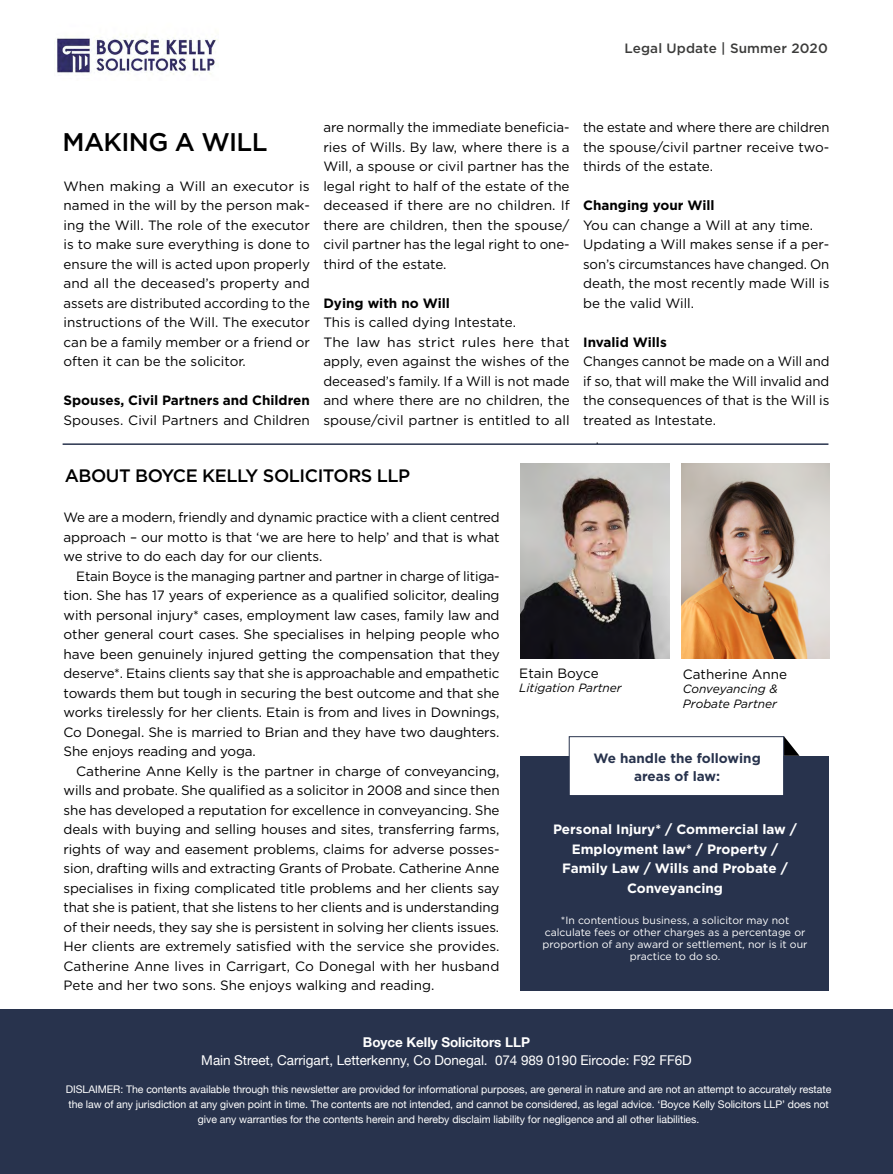
<style>
.page{position:relative;width:893px;height:1174px;background:#fff}
.page>*{position:absolute;margin:0;border:0;box-sizing:border-box;transform-origin:0 0}
.t1{font:500 25.5px "Gotham";letter-spacing:-.025em;color:#000}
.t2{font:500 18px "Gotham";letter-spacing:-.025em;color:#000}
.t3{font:13.5px/19.5px "Gotham";color:#000;text-align:justify}
.t4{font:700 13.5px/19.5px "Gotham";color:#fff;text-align:center}
.t5{font:700 13.5px "Gotham";color:#000}
.t6{font:13.5px "Helvetica Neue";letter-spacing:-.005em;color:#fff}
.t7{font:700 13.5px/18px "Gotham";color:#28334d;text-align:center}
.t8{font:700 13.5px "Helvetica Neue";letter-spacing:-.005em;color:#fff}
.t9{font:500 13.5px "Gotham";letter-spacing:.01em;color:#3c3c3b}
.t10{font:italic 12px/14.4px "Gotham";letter-spacing:-.005em;color:#000}
.t11{font:10.5px/15px "Helvetica Neue";letter-spacing:-.005em;color:#fff;text-align:center}
.t12{font:10.5px/12px "Gotham";color:#fff;text-align:center}
</style>
<div class="page">
<img style="left:54px;top:34px;width:165px;height:41px">
<div style="left:0;top:1009px;width:893px;height:165px;background:#28334d"></div>
<hr style="left:63px;top:443px;width:765px;height:2px;background:#28334d">
<div style="left:520px;top:755px;width:309px;height:235px;background:#28334d"></div>
<svg style="left:784px;top:736px;width:15px;height:20px"></svg>
<div style="left:569px;top:736px;width:215px;height:60px;background:#fff;border:1px solid #28334d"></div>
<img style="left:520px;top:463px;width:149px;height:195px">
<img style="left:682px;top:463px;width:147px;height:195px">
<p class="t9" style="left:624px;top:39px;width:205px">Legal Update | Summer 2020</p>
<h1 class="t1" style="left:63px;top:125px;width:206px">MAKING A WILL</h1>
<p class="t3" style="left:64px;top:176px;width:248px">When making a Will an executor is named in the will by the person mak&shy;ing the Will. The role of the executor is to make sure everything is done to ensure the will is acted upon properly and all the deceased’s property and assets are distributed according to the instructions of the Will. The executor can be a family member or a friend or often it can be the solicitor.</p>
<p class="t5" style="left:64px;top:392px;width:248px">Spouses, Civil Partners and Children</p>
<p class="t3" style="left:64px;top:410px;width:248px">Spouses. Civil Partners and Children</p>
<p class="t3" style="left:323px;top:117px;width:248px">are normally the immediate beneficia&shy;ries of Wills. By law, where there is a Will, a spouse or civil partner has the legal right to half of the estate of the deceased if there are no children. If there are children, then the spouse/ civil partner has the legal right to one&shy;third of the estate.</p>
<p class="t5" style="left:323px;top:295px;width:128px">Dying with no Will</p>
<p class="t3" style="left:323px;top:312px;width:248px;text-align:left">This is called dying Intestate.<br>The law has strict rules here that apply, even against the wishes of the deceased’s family. If a Will is not made and where there are no children, the spouse/civil partner is entitled to all</p>
<h2 class="t2" style="left:65px;top:464px;width:347px">ABOUT BOYCE KELLY SOLICITORS LLP</h2>
<p class="t3" style="left:583px;top:117px;width:248px">the estate and where there are children the spouse/civil partner receive two&shy;thirds of the estate.</p>
<p class="t5" style="left:583px;top:197px;width:133px">Changing your Will</p>
<p class="t3" style="left:583px;top:215px;width:248px;text-align:left">You can change a Will at any time.<br>Updating a Will makes sense if a per&shy;son’s circumstances have changed. On death, the most recently made Will is be the valid Will.</p>
<p class="t5" style="left:583px;top:334px;width:85px">Invalid Wills</p>
<p class="t3" style="left:583px;top:351px;width:248px">Changes cannot be made on a Will and</p>
<p class="t3" style="left:583px;top:371px;width:248px">if so, that will make the Will invalid and</p>
<p class="t3" style="left:583px;top:390px;width:248px">the consequences of that is the Will is</p>
<p class="t3" style="left:583px;top:410px;width:134px">treated as Intestate.</p>
<p class="t3" style="left:596px;top:429px;width:5px">.</p>
<p class="t3" style="left:64px;top:507px;width:438px">We are a modern, friendly and dynamic practice with a client centred approach – our motto is that ‘we are here to help’ and that is what we strive to do each day for our clients.</p>
<p class="t3" style="left:64px;top:566px;width:438px;text-indent:13px">Etain Boyce is the managing partner and partner in charge of litiga&shy;tion. She has 17 years of experience as a qualified solicitor, dealing with personal injury* cases, employment law cases, family law and other general court cases. She specialises in helping people who have been genuinely injured getting the compensation that they deserve*. Etains clients say that she is approachable and empathetic towards them but tough in securing the best outcome and that she works tirelessly for her clients. Etain is from and lives in Downings, Co Donegal. She is married to Brian and they have two daughters.<br>She enjoys reading and yoga.</p>
<p class="t3" style="left:64px;top:761px;width:438px;text-indent:13px">Catherine Anne Kelly is the partner in charge of conveyancing, wills and probate. She qualified as a solicitor in 2008 and since then she has developed a reputation for excellence in conveyancing. She deals with buying and selling houses and sites, transferring farms, rights of way and easement problems, claims for adverse posses&shy;sion, drafting wills and extracting Grants of Probate. Catherine Anne specialises in fixing complicated title problems and her clients say that she is patient, that she listens to her clients and is understanding of their needs, they say she is persistent in solving her clients issues.<br>Her clients are extremely satisfied with the service she provides.<br>Catherine Anne lives in Carrigart, Co Donegal with her husband Pete and her two sons. She enjoys walking and reading.</p>
<p class="t3" style="left:519px;top:663px;width:81px">Etain Boyce</p>
<p class="t10" style="left:519px;top:680px;width:104px">Litigation Partner</p>
<p class="t3" style="left:683px;top:664px;width:106px">Catherine Anne</p>
<p class="t10" style="left:683px;top:681px;width:96px">Conveyancing &amp;<br>Probate Partner</p>
<p class="t7" style="left:593px;top:748px;width:169px">We handle the following areas of law:</p>
<p class="t4" style="left:553px;top:819px;width:246px">Personal Injury* / Commercial law /<br>Employment law* / Property /<br>Family Law / Wills and Probate /<br>Conveyancing</p>
<p class="t12" style="left:543px;top:914px;width:266px">*In contentious business, a solicitor may not calculate fees or other charges as a percentage or proportion of any award or settlement, nor is it our practice to do so.</p>
<p class="t8" style="left:363px;top:1031px;width:169px">Boyce Kelly Solicitors LLP</p>
<p class="t6" style="left:201px;top:1050px;width:492px">Main Street, Carrigart, Letterkenny, Co Donegal. 074 989 0190 Eircode: F92 FF6D</p>
<p class="t11" style="left:66px;top:1082px;width:767px">DISLAIMER: The contents available through this newsletter are provided for informational purposes, are general in nature and are not an attempt to accurately restate the law of any jurisdiction at any given point in time. The contents are not intended, and cannot be considered, as legal advice. ‘Boyce Kelly Solicitors LLP’ does not give any warranties for the contents herein and hereby disclaim liability for negligence and all other liabilities.</p>
</div>
